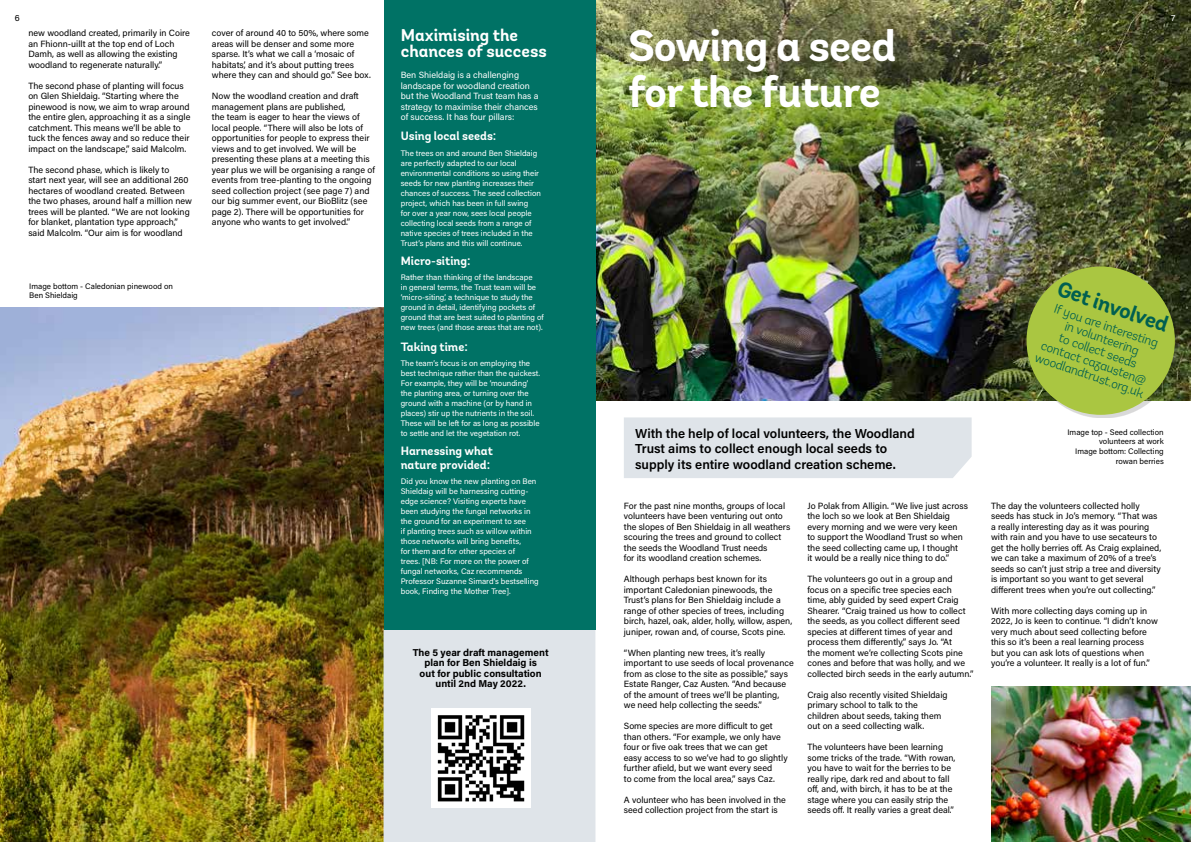
<style>
.page{position:relative;width:1191px;height:842px;background:#fff}
.page>*{position:absolute;margin:0;border:0;box-sizing:border-box;transform-origin:0 0}
.t1{font:700 44px/46px "Andes";letter-spacing:-.025em;color:#fff}
.t2{font:700 22px "Andes";color:#005f50}
.t3{font:700 17px/16px "Andes";color:#fff}
.t4{font:600 13px/15.6px "Acumin Pro";color:#000}
.t5{font:300 13px/13px "Andes";color:#005f50;text-align:center}
.t6{font:700 12px/14px "Andes";color:#fff}
.t7{font:700 10px/10.5px "Acumin Pro";color:#000;text-align:center}
.t8{font:9px/10.5px "Acumin Pro";color:#000}
.t9{font:9px/10.5px "Acumin Pro";color:#fff}
.t10{font:8px/10px "Acumin Pro";color:#fff}
.t11{font:8px/9.6px "Acumin Pro";color:#000}
</style>
<div class="page">
<img style="left:0;top:307px;width:383px;height:535px">
<img style="left:595px;top:0;width:596px;height:400px">
<div style="left:383px;top:629px;width:212px;height:213px;background:#dfe4e9"></div>
<img style="left:431px;top:709px;width:99px;height:99px">
<div style="left:383px;top:0;width:212px;height:629px;background:#007265"></div>
<div style="left:1029px;top:269px;width:148px;height:149px;background:#000;opacity:.15"></div>
<div style="left:1026px;top:266px;width:148px;height:149px;background:#aac641;border-radius:50%"></div>
<div style="left:624px;top:417px;width:347px;height:61px;background:#dfe4e9"></div>
<img style="left:991px;top:686px;width:200px;height:156px">
<p class="t8" style="left:15px;top:13px;width:6px">6</p>
<p class="t9" style="left:1171px;top:13px;width:6px">7</p>
<p class="t8" style="left:28px;top:27px;width:163px">new woodland created, primarily in Coire an Fhionn-uillt at the top end of Loch Damh, as well as allowing the existing woodland to regenerate naturally.”</p>
<p class="t8" style="left:28px;top:80px;width:164px">The second phase of planting will focus on Glen Shieldaig. “Starting where the pinewood is now, we aim to wrap around the entire glen, approaching it as a single catchment. This means we’ll be able to tuck the fences away and so reduce their impact on the landscape,” said Malcolm.</p>
<p class="t8" style="left:28px;top:164px;width:165px">The second phase, which is likely to<br>start next year, will see an additional 260 hectares of woodland created. Between the two phases, around half a million new trees will be planted. “We are not looking for blanket, plantation type approach,” said Malcolm. “Our aim is for woodland</p>
<p class="t11" style="left:29px;top:281px;width:145px">Image bottom - Caledonian pinewood on<br>Ben Shieldaig</p>
<p class="t8" style="left:212px;top:27px;width:160px">cover of around 40 to 50%, where some areas will be denser and some more sparse. It’s what we call a ‘mosaic of habitats’, and it’s about putting trees where they can and should go.” See box.</p>
<p class="t8" style="left:212px;top:90px;width:164px">Now the woodland creation and draft management plans are published,<br>the team is eager to hear the views of local people. “There will also be lots of opportunities for people to express their views and to get involved. We will be presenting these plans at a meeting this year plus we will be organising a range of events from tree-planting to the ongoing seed collection project (see page 7) and our big summer event, our BioBlitz (see page 2). There will be opportunities for anyone who wants to get involved.”</p>
<h3 class="t3" style="left:401px;top:28px;width:147px">Maximising the chances of success</h3>
<p class="t9" style="left:401px;top:69px;width:139px">Ben Shieldaig is a challenging landscape for woodland creation but the Woodland Trust team has a strategy to maximise their chances of success. It has four pillars:</p>
<h3 class="t6" style="left:401px;top:129px;width:97px">Using local seeds:</h3>
<p class="t10" style="left:401px;top:148px;width:142px">The trees on and around Ben Shieldaig are perfectly adapted to our local environmental conditions so using their seeds for new planting increases their chances of success. The seed collection project, which has been in full swing<br>for over a year now, sees local people collecting local seeds from a range of native species of trees included in the Trust’s plans and this will continue.</p>
<h3 class="t6" style="left:401px;top:254px;width:71px">Micro-siting:</h3>
<p class="t10" style="left:401px;top:272px;width:145px">Rather than thinking of the landscape<br>in general terms, the Trust team will be ‘micro-siting’, a technique to study the ground in detail, identifying pockets of ground that are best suited to planting of new trees (and those areas that are not).</p>
<h3 class="t6" style="left:401px;top:340px;width:69px">Taking time:</h3>
<p class="t10" style="left:401px;top:358px;width:141px">The team’s focus is on employing the best technique rather than the quickest.<br>For example, they will be ‘mounding’ the planting area, or turning over the ground with a machine (or by hand in places) stir up the nutrients in the soil.<br>These will be left for as long as possible to settle and let the vegetation rot.</p>
<h3 class="t6" style="left:401px;top:444px;width:94px">Harnessing what nature provided:</h3>
<p class="t10" style="left:401px;top:476px;width:140px">Did you know the new planting on Ben Shieldaig will be harnessing cutting&shy;edge science? Visiting experts have been studying the fungal networks in the ground for an experiment to see<br>if planting trees such as willow within those networks will bring benefits,<br>for them and for other species of<br>trees. [NB: For more on the power of fungal networks, Caz recommends Professor Suzanne Simard’s bestselling book, Finding the Mother Tree].</p>
<p class="t7" style="left:413px;top:646px;width:137px">The 5 year draft management plan for Ben Shieldaig is<br>out for public consultation until 2nd May 2022.</p>
<h1 class="t1" style="left:628px;top:25px;width:270px">Sowing a seed for the future</h1>
<h3 class="t4" style="left:635px;top:425px;width:281px">With the help of local volunteers, the Woodland<br>Trust aims to collect enough local seeds to supply its entire woodland creation scheme.</h3>
<p class="t8" style="left:624px;top:500px;width:168px">For the past nine months, groups of local volunteers have been venturing out onto the slopes of Ben Shieldaig in all weathers scouring the trees and ground to collect the seeds the Woodland Trust needs<br>for its woodland creation schemes.</p>
<p class="t8" style="left:624px;top:573px;width:170px">Although perhaps best known for its important Caledonian pinewoods, the Trust’s plans for Ben Shieldaig include a range of other species of trees, including birch, hazel, oak, alder, holly, willow, aspen, juniper, rowan and, of course, Scots pine.</p>
<p class="t8" style="left:624px;top:647px;width:171px">“When planting new trees, it’s really important to use seeds of local provenance from as close to the site as possible,” says Estate Ranger, Caz Austen. “And because of the amount of trees we’ll be planting,<br>we need help collecting the seeds.”</p>
<p class="t8" style="left:624px;top:720px;width:165px">Some species are more difficult to get than others. “For example, we only have four or five oak trees that we can get easy access to so we’ve had to go slightly further afield, but we want every seed<br>to come from the local area,” says Caz.</p>
<p class="t8" style="left:624px;top:794px;width:164px">A volunteer who has been involved in the seed collection project from the start is</p>
<p class="t8" style="left:807px;top:500px;width:162px">Jo Polak from Alligin. “We live just across the loch so we look at Ben Shieldaig every morning and we were very keen<br>to support the Woodland Trust so when the seed collecting came up, I thought<br>it would be a really nice thing to do.”</p>
<p class="t8" style="left:807px;top:573px;width:168px">The volunteers go out in a group and focus on a specific tree species each<br>time, ably guided by seed expert Craig Shearer. “Craig trained us how to collect the seeds, as you collect different seed species at different times of year and process them differently,” says Jo. “At<br>the moment we’re collecting Scots pine cones and before that was holly, and we collected birch seeds in the early autumn.”</p>
<p class="t8" style="left:807px;top:689px;width:142px">Craig also recently visited Shieldaig primary school to talk to the children about seeds, taking them out on a seed collecting walk.</p>
<p class="t8" style="left:807px;top:741px;width:149px">The volunteers have been learning some tricks of the trade. “With rowan, you have to wait for the berries to be really ripe, dark red and about to fall off, and, with birch, it has to be at the stage where you can easily strip the seeds off. It really varies a great deal.”</p>
<h2 class="t2" style="left:1062px;top:275px;width:117px;rotate:19deg">Get involved</h2>
<h3 class="t5" style="left:1054px;top:301px;width:116px;rotate:19deg">If you are interesting in volunteering<br>to collect seeds contact cazausten@ woodlandtrust.org.uk</h3>
<p class="t11" style="left:1067px;top:427px;width:98px;text-align:right">Image top - Seed collection volunteers at work<br>Image bottom: Collecting rowan berries</p>
<p class="t8" style="left:991px;top:500px;width:172px">The day the volunteers collected holly seeds has stuck in Jo’s memory. “That was a really interesting day as it was pouring with rain and you have to use secateurs to get the holly berries off. As Craig explained, we can take a maximum of 20% of a tree’s seeds so can’t just strip a tree and diversity is important so you want to get several different trees when you’re out collecting.”</p>
<p class="t8" style="left:991px;top:605px;width:168px">With more collecting days coming up in 2022, Jo is keen to continue. “I didn’t know very much about seed collecting before this so it’s been a real learning process but you can ask lots of questions when you’re a volunteer. It really is a lot of fun.”</p>
</div>
